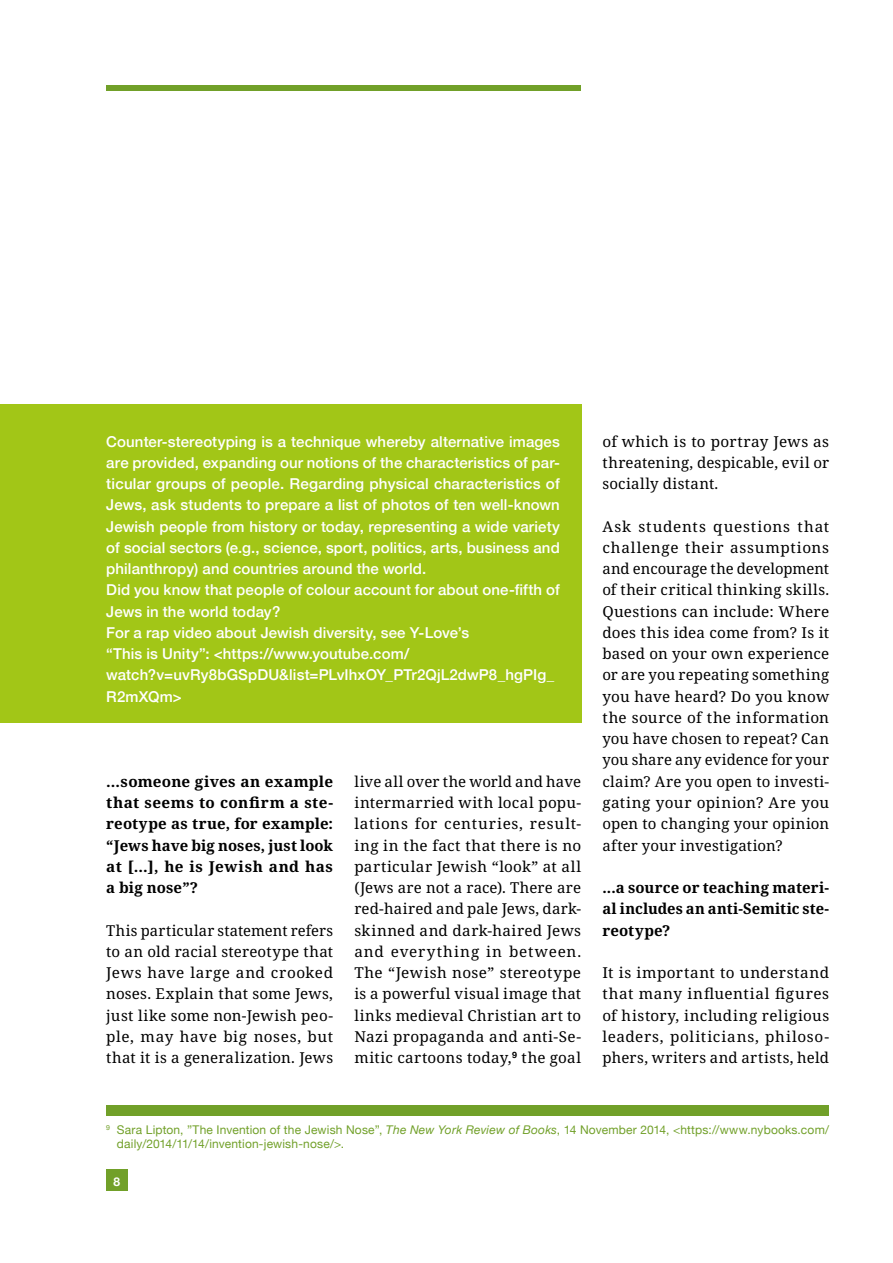
<style>
.page{position:relative;width:893px;height:1263px;background:#fff}
.page>*{position:absolute;margin:0;border:0;box-sizing:border-box;transform-origin:0 0}
.t1{font:15px/21.3px "Noto Serif";letter-spacing:.025em;color:#000;text-align:justify}
.t2{font:500 15px/21.3px "Helvetica Neue";letter-spacing:.01em;color:#fff}
.t3{font:700 15px/21.3px "Noto Serif";letter-spacing:.01em;color:#000;text-align:justify}
.t4{font:12px/14.4px "Helvetica Neue";letter-spacing:.015em;color:#71a029}
.t5{font:700 12px "Helvetica Neue";color:#fff}
.s1{font-style:italic}
</style>
<div class="page">
<div style="left:106px;top:85px;width:475px;height:5px;background:#71a029"></div>
<div style="left:106px;top:1169px;width:22px;height:22px;background:#71a029"></div>
<div style="left:0;top:404px;width:581px;height:319px;background:#a2c617"></div>
<div style="left:106px;top:1105px;width:723px;height:11px;background:#71a029"></div>
<p class="t2" style="left:106px;top:429px;width:455px">Counter-stereotyping is a technique whereby alternative images are provided, expanding our notions of the characteristics of par&shy;ticular groups of people. Regarding physical characteristics of Jews, ask students to prepare a list of photos of ten well-known Jewish people from history or today, representing a wide variety of social sectors (e.g., science, sport, politics, arts, business and philanthropy) and countries around the world.<br>Did you know that people of colour account for about one-fifth of Jews in the world today?<br>For a rap video about Jewish diversity, see Y-Love’s<br>“This is Unity”: &lt;https://www.youtube.com/ watch?v=uvRy8bGSpDU&amp;list=PLvIhxOY_PTr2QjL2dwP8_hgPIg_ R2mXQm&gt;</p>
<p class="t3" style="left:106px;top:771px;width:228px">…someone gives an example that seems to confirm a ste&shy;reotype as true, for example: “Jews have big noses, just look at […], he is Jewish and has a big nose”?</p>
<p class="t1" style="left:106px;top:920px;width:228px">This particular statement refers to an old racial stereotype that Jews have large and crooked noses. Explain that some Jews, just like some non-Jewish peo&shy;ple, may have big noses, but that it is a generalization. Jews</p>
<p class="t1" style="left:354px;top:771px;width:228px">live all over the world and have intermarried with local popu&shy;lations for centuries, result&shy;ing in the fact that there is no particular Jewish “look” at all (Jews are not a race). There are red-haired and pale Jews, dark&shy;skinned and dark-haired Jews and everything in between.<br>The “Jewish nose” stereotype is a powerful visual image that links medieval Christian art to Nazi propaganda and anti-Se&shy;mitic cartoons today,<sup>9</sup> the goal</p>
<p class="t1" style="left:602px;top:431px;width:228px">of which is to portray Jews as threatening, despicable, evil or socially distant.</p>
<p class="t1" style="left:602px;top:516px;width:228px">Ask students questions that challenge their assumptions and encourage the development of their critical thinking skills.<br>Questions can include: Where does this idea come from? Is it based on your own experience or are you repeating something you have heard? Do you know the source of the information you have chosen to repeat? Can you share any evidence for your claim? Are you open to investi&shy;gating your opinion? Are you open to changing your opinion after your investigation?</p>
<p class="t3" style="left:602px;top:877px;width:228px">...a source or teaching materi&shy;al includes an anti-Semitic ste&shy;reotype?</p>
<p class="t1" style="left:602px;top:962px;width:228px">It is important to understand that many influential figures of history, including religious leaders, politicians, philoso&shy;phers, writers and artists, held</p>
<p class="t4" style="left:117px;top:1123px;width:714px;text-indent:-11px"><sup>9</sup> Sara Lipton, ”The Invention of the Jewish Nose”, <span class="s1">The New York Review of Books</span>, 14 November 2014, &lt;https://www.nybooks.com/ daily/2014/11/14/invention-jewish-nose/&gt;.</p>
<p class="t5" style="left:114px;top:1172px;width:8px">8</p>
</div>
